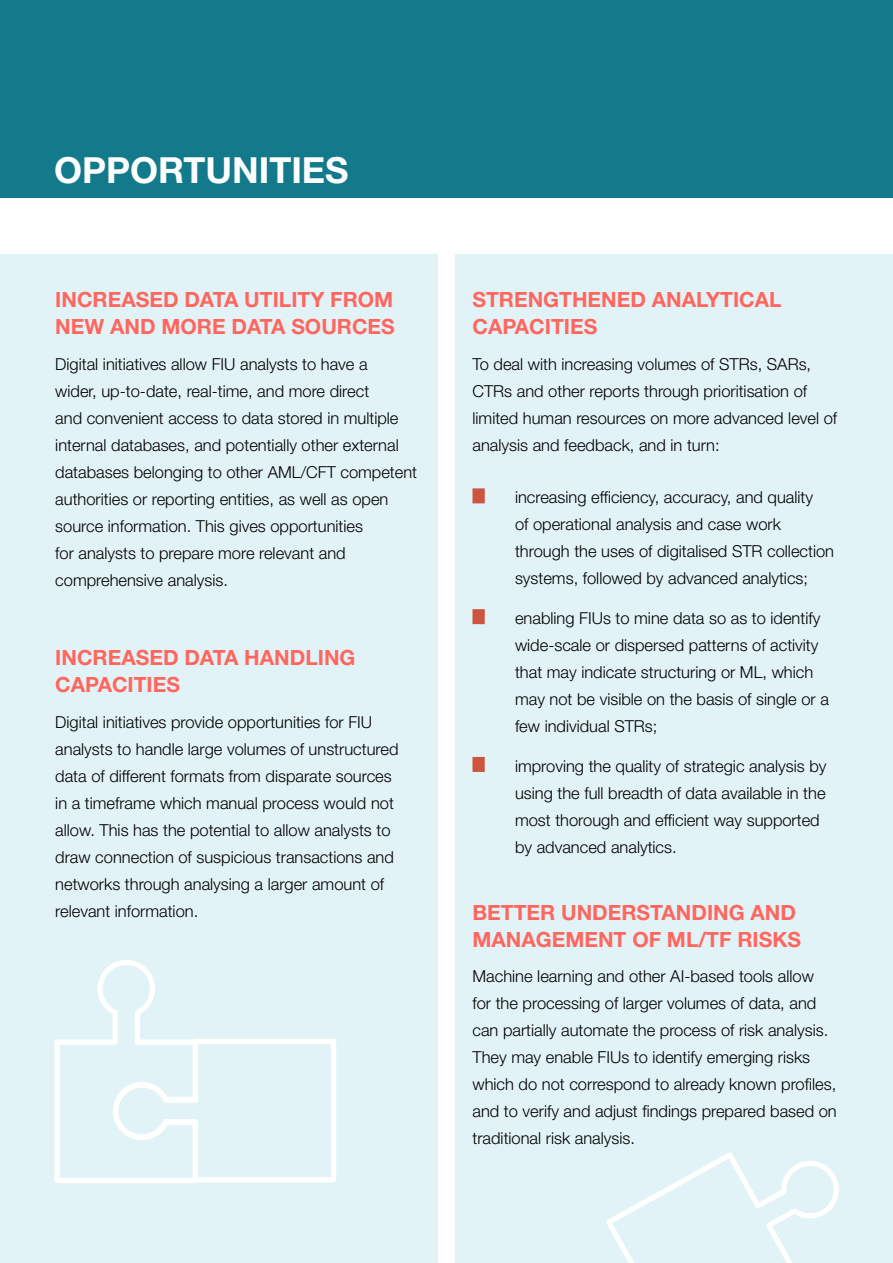
<style>
.page{position:relative;width:893px;height:1263px;background:#fff}
.page>*{position:absolute;margin:0;border:0;box-sizing:border-box;transform-origin:0 0}
.t1{font:700 36px "Helvetica Neue LT Std";color:#fff}
.t2{font:700 21px/27px "Helvetica Neue LT Std";color:#ff665e}
.t3{font:300 16.5px/27px "Helvetica Neue LT Std";color:#000}
</style>
<div class="page">
<div style="left:0;top:254px;width:437px;height:1009px;background:#e2f3f7"></div>
<div style="left:455px;top:254px;width:438px;height:1009px;background:#e2f3f7"></div>
<div style="left:472px;top:488px;width:13px;height:15px;background:#cd543f"></div>
<div style="left:472px;top:609px;width:13px;height:15px;background:#cd543f"></div>
<div style="left:472px;top:757px;width:13px;height:15px;background:#cd543f"></div>
<div style="left:0;top:0;width:893px;height:197px;background:#137a8b"></div>
<svg style="left:55px;top:960px;width:281px;height:223px"></svg>
<svg style="left:606px;top:1152px;width:233px;height:111px"></svg>
<h1 class="t1" style="left:54px;top:148px;width:296px">OPPORTUNITIES</h1>
<p class="t2" style="left:55px;top:286px;width:341px">INCREASED DATA UTILITY FROM<br>NEW AND MORE DATA SOURCES</p>
<p class="t3" style="left:55px;top:350px;width:363px">Digital initiatives allow FIU analysts to have a<br>wider, up-to-date, real-time, and more direct<br>and convenient access to data stored in multiple internal databases, and potentially other external databases belonging to other AML/CFT competent authorities or reporting entities, as well as open source information. This gives opportunities<br>for analysts to prepare more relevant and comprehensive analysis.</p>
<p class="t2" style="left:55px;top:644px;width:302px">INCREASED DATA HANDLING<br>CAPACITIES</p>
<p class="t3" style="left:55px;top:708px;width:345px">Digital initiatives provide opportunities for FIU analysts to handle large volumes of unstructured data of different formats from disparate sources in a timeframe which manual process would not allow. This has the potential to allow analysts to draw connection of suspicious transactions and networks through analysing a larger amount of relevant information.</p>
<p class="t2" style="left:472px;top:286px;width:311px">STRENGTHENED ANALYTICAL<br>CAPACITIES</p>
<p class="t3" style="left:472px;top:350px;width:366px">To deal with increasing volumes of STRs, SARs, CTRs and other reports through prioritisation of limited human resources on more advanced level of analysis and feedback, and in turn:</p>
<p class="t3" style="left:515px;top:484px;width:321px">increasing efficiency, accuracy, and quality<br>of operational analysis and case work through the uses of digitalised STR collection systems, followed by advanced analytics;</p>
<p class="t3" style="left:515px;top:604px;width:315px">enabling FIUs to mine data so as to identify wide-scale or dispersed patterns of activity that may indicate structuring or ML, which may not be visible on the basis of single or a few individual STRs;</p>
<p class="t3" style="left:515px;top:752px;width:313px">improving the quality of strategic analysis by using the full breadth of data available in the most thorough and efficient way supported by advanced analytics.</p>
<p class="t2" style="left:472px;top:898px;width:330px">BETTER UNDERSTANDING AND<br>MANAGEMENT OF ML/TF RISKS</p>
<p class="t3" style="left:472px;top:962px;width:366px">Machine learning and other AI-based tools allow<br>for the processing of larger volumes of data, and can partially automate the process of risk analysis.<br>They may enable FIUs to identify emerging risks which do not correspond to already known profiles, and to verify and adjust findings prepared based on traditional risk analysis.</p>
</div>
